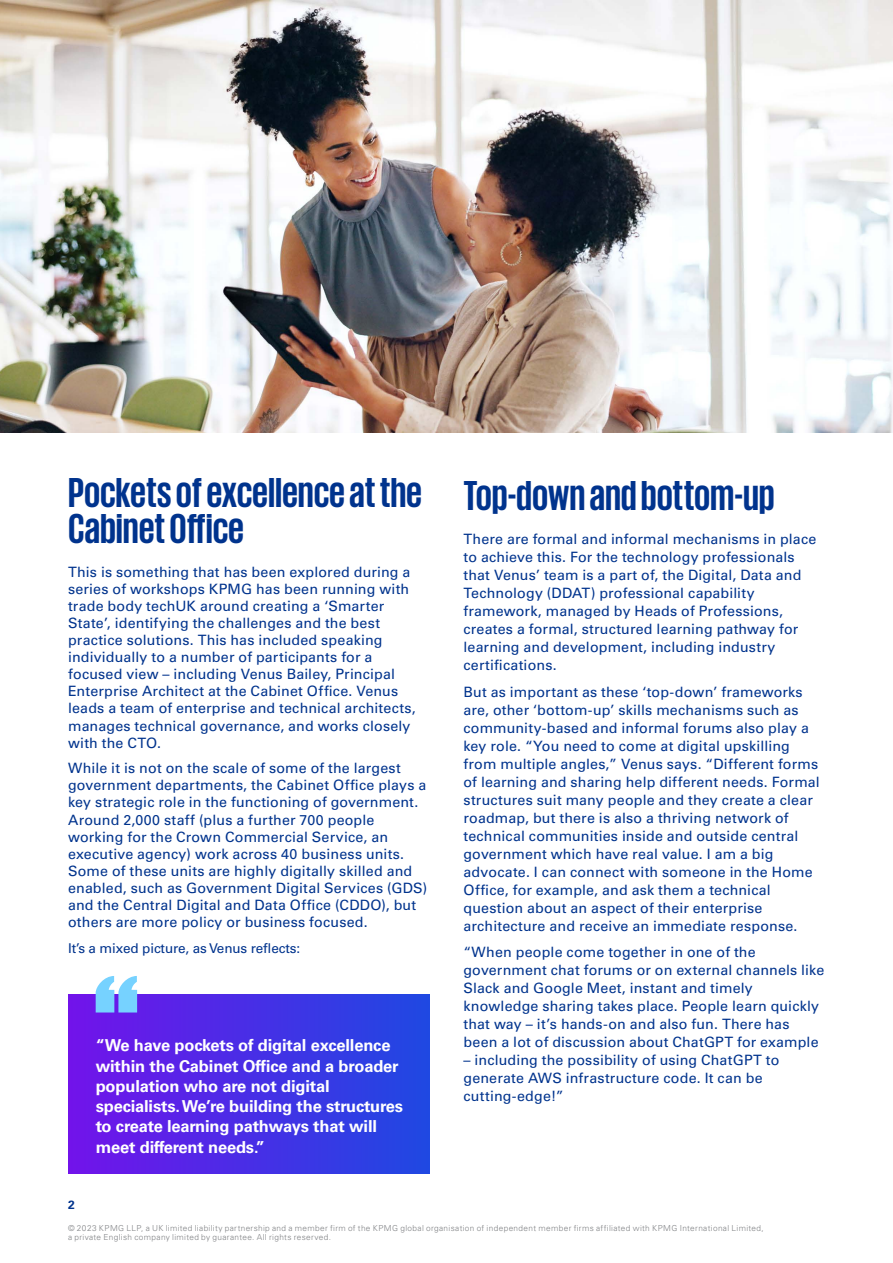
<style>
.page{position:relative;width:893px;height:1263px;background:#fff}
.page>*{position:absolute;margin:0;border:0;box-sizing:border-box;transform-origin:0 0}
.t1{font:700 42.75px/36px "KPMG";color:#00338d}
.t2{font:700 16.5px/20.2px "Univers LT Std";letter-spacing:-.01em;color:#fff}
.t3{font:14.25px/18px "Univers LT Std";letter-spacing:.01em;color:#00338d}
.t4{font:13.5px "Univers LT Std";letter-spacing:-.01em;color:#00338d}
.t5{font:700 12px "Univers LT Std";color:#00338d}
.t6{font:300 8.25px/9px "Univers LT Std";letter-spacing:.045em;color:#808285}
</style>
<div class="page">
<img style="left:0;top:0;width:893px;height:432px">
<div style="left:68px;top:994px;width:361px;height:180px;background:linear-gradient(to right,#7213ea,#1f48e2)"></div>
<svg style="left:96px;top:976px;width:41px;height:36px"></svg>
<h1 class="t1" style="left:68px;top:473px;width:356px">Pockets of excellence at the<br>Cabinet Office</h1>
<p class="t3" style="left:68px;top:563px;width:349px;line-height:17.1px">This is something that has been explored during a series of workshops KPMG has been running with trade body techUK around creating a ‘Smarter State’, identifying the challenges and the best practice solutions. This has included speaking individually to a number of participants for a focused view – including Venus Bailey, Principal Enterprise Architect at the Cabinet Office. Venus leads a team of enterprise and technical architects, manages technical governance, and works closely with the CTO.</p>
<p class="t3" style="left:68px;top:760px;width:360px;line-height:17.1px">While it is not on the scale of some of the largest government departments, the Cabinet Office plays a key strategic role in the functioning of government.<br>Around 2,000 staff (plus a further 700 people working for the Crown Commercial Service, an executive agency) work across 40 business units.<br>Some of these units are highly digitally skilled and enabled, such as Government Digital Services (GDS) and the Central Digital and Data Office (CDDO), but others are more policy or business focused.</p>
<p class="t4" style="left:68px;top:940px;width:233px">It’s a mixed picture, as Venus reflects:</p>
<p class="t2" style="left:96px;top:1035px;width:309px">“We have pockets of digital excellence within the Cabinet Office and a broader population who are not digital specialists. We’re building the structures to create learning pathways that will meet different needs.”</p>
<h1 class="t1" style="left:463px;top:477px;width:313px">Top-down and bottom-up</h1>
<p class="t3" style="left:463px;top:530px;width:354px">There are formal and informal mechanisms in place to achieve this. For the technology professionals that Venus’ team is a part of, the Digital, Data and Technology (DDAT) professional capability framework, managed by Heads of Professions, creates a formal, structured learning pathway for learning and development, including industry certifications.</p>
<p class="t3" style="left:463px;top:683px;width:358px">But as important as these ‘top-down’ frameworks are, other ‘bottom-up’ skills mechanisms such as community-based and informal forums also play a key role. “You need to come at digital upskilling from multiple angles,” Venus says. “Different forms of learning and sharing help different needs. Formal structures suit many people and they create a clear roadmap, but there is also a thriving network of technical communities inside and outside central government which have real value. I am a big advocate. I can connect with someone in the Home Office, for example, and ask them a technical question about an aspect of their enterprise architecture and receive an immediate response.</p>
<p class="t3" style="left:463px;top:943px;width:362px">“When people come together in one of the government chat forums or on external channels like Slack and Google Meet, instant and timely knowledge sharing takes place. People learn quickly that way – it’s hands-on and also fun. There has been a lot of discussion about ChatGPT for example</p>
<p class="t3" style="left:463px;top:1051px;width:317px">– including the possibility of using ChatGPT to generate AWS infrastructure code. It can be cutting-edge!”</p>
<p class="t5" style="left:68px;top:1198px;width:8px">2</p>
<p class="t6" style="left:68px;top:1224px;width:697px">© 2023 KPMG LLP, a UK limited liability partnership and a member firm of the KPMG global organisation of independent member firms affiliated with KPMG International Limited, a private English company limited by guarantee. All rights reserved.</p>
</div>
